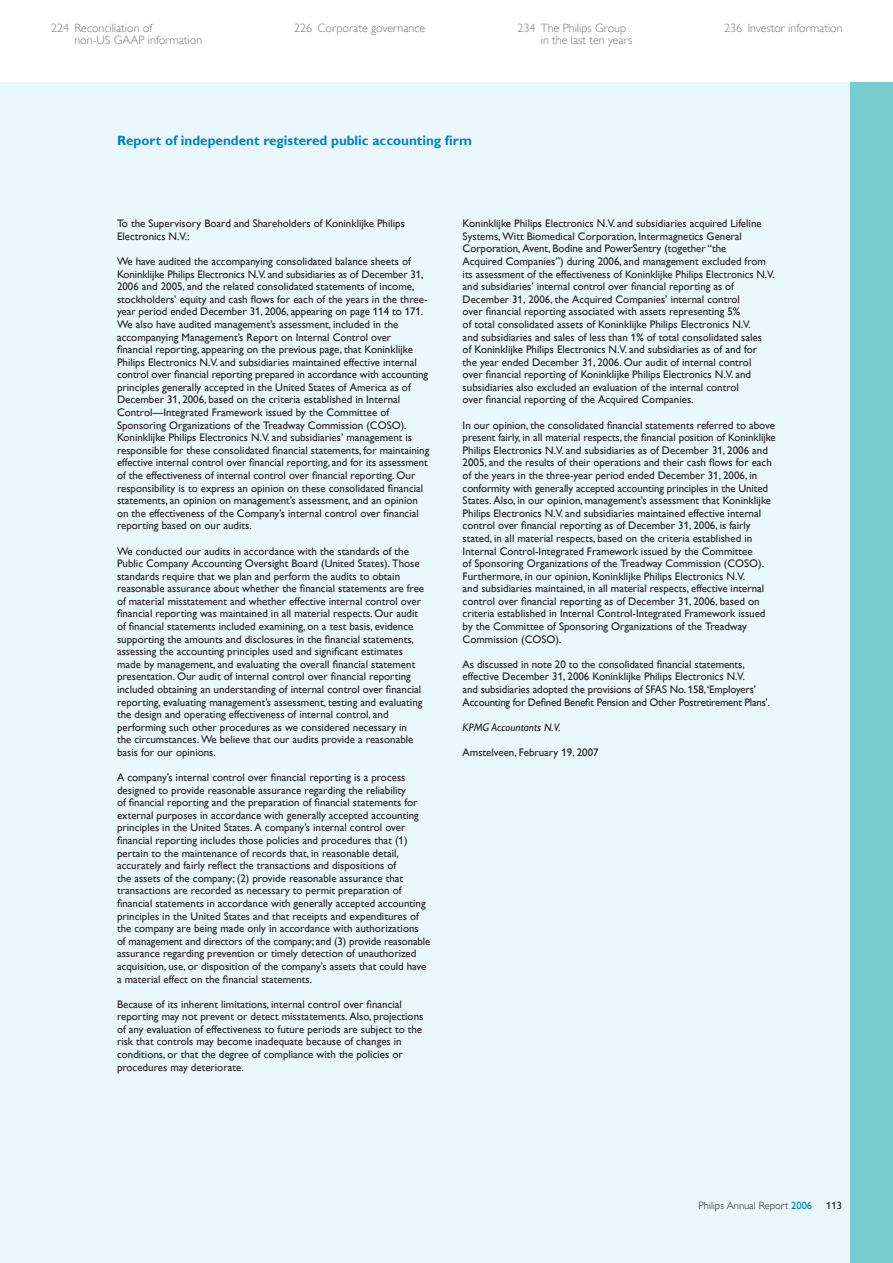
<style>
.page{position:relative;width:893px;height:1263px;background:#fff}
.page>*{position:absolute;margin:0;border:0;box-sizing:border-box;transform-origin:0 0}
.t1{font:700 13.5px "Gill Sans Alt One WGL";color:#0082c5}
.t2{font:12px/12px "Gill Sans Alt One WGL Light";color:#76787b}
.t3{font:10.95px/12.6px "Gill Sans Alt One WGL";color:#231f20}
.t4{font:italic 10.95px "Gill Sans Alt One WGL";color:#231f20}
.t5{font:10.5px "Gill Sans Alt One WGL Light";color:#231f20}
.t6{font:10.5px "Gill Sans Alt One WGL";color:#231f20}
.s1{font-family:"Gill Sans Alt One WGL";color:#0082c5}
</style>
<div class="page">
<div style="left:0;top:82px;width:893px;height:1181px;background:#eaf7fd"></div>
<div style="left:850px;top:82px;width:43px;height:1181px;background:#77ccd0"></div>
<p class="t2" style="left:51px;top:22px;width:103px">224 Reconciliation of</p>
<p class="t2" style="left:294px;top:22px;width:133px">226 Corporate governance</p>
<p class="t2" style="left:74px;top:34px;width:129px">non-US GAAP information</p>
<p class="t1" style="left:117px;top:133px;width:356px">Report of independent registered public accounting firm</p>
<p class="t2" style="left:541px;top:22px;width:93px;text-indent:-23px">234 The Philips Group in the last ten years</p>
<p class="t2" style="left:724px;top:22px;width:120px">236 Investor information</p>
<p class="t3" style="left:117px;top:217px;width:289px">To the Supervisory Board and Shareholders of Koninklijke Philips<br>Electronics N.V.:</p>
<p class="t3" style="left:117px;top:255px;width:314px">We have audited the accompanying consolidated balance sheets of Koninklijke Philips Electronics N.V. and subsidiaries as of December 31, 2006 and 2005, and the related consolidated statements of income, stockholders’ equity and cash flows for each of the years in the three&shy;year period ended December 31, 2006, appearing on page 114 to 171.<br>We also have audited management’s assessment, included in the accompanying Management’s Report on Internal Control over<br>financial reporting, appearing on the previous page, that Koninklijke Philips Electronics N.V. and subsidiaries maintained effective internal control over financial reporting prepared in accordance with accounting principles generally accepted in the United States of America as of December 31, 2006, based on the criteria established in Internal Control—Integrated Framework issued by the Committee of Sponsoring Organizations of the Treadway Commission (COSO).<br>Koninklijke Philips Electronics N.V. and subsidiaries’ management is responsible for these consolidated financial statements, for maintaining effective internal control over financial reporting, and for its assessment of the effectiveness of internal control over financial reporting. Our responsibility is to express an opinion on these consolidated financial statements, an opinion on management’s assessment, and an opinion on the effectiveness of the Company’s internal control over financial reporting based on our audits.</p>
<p class="t3" style="left:117px;top:544px;width:309px">We conducted our audits in accordance with the standards of the Public Company Accounting Oversight Board (United States). Those standards require that we plan and perform the audits to obtain reasonable assurance about whether the financial statements are free of material misstatement and whether effective internal control over financial reporting was maintained in all material respects. Our audit of financial statements included examining, on a test basis, evidence supporting the amounts and disclosures in the financial statements, assessing the accounting principles used and significant estimates made by management, and evaluating the overall financial statement presentation. Our audit of internal control over financial reporting included obtaining an understanding of internal control over financial reporting, evaluating management’s assessment, testing and evaluating the design and operating effectiveness of internal control, and performing such other procedures as we considered necessary in<br>the circumstances. We believe that our audits provide a reasonable basis for our opinions.</p>
<p class="t3" style="left:117px;top:771px;width:315px">A company’s internal control over financial reporting is a process designed to provide reasonable assurance regarding the reliability<br>of financial reporting and the preparation of financial statements for external purposes in accordance with generally accepted accounting principles in the United States. A company’s internal control over financial reporting includes those policies and procedures that (1) pertain to the maintenance of records that, in reasonable detail, accurately and fairly reflect the transactions and dispositions of<br>the assets of the company; (2) provide reasonable assurance that transactions are recorded as necessary to permit preparation of financial statements in accordance with generally accepted accounting principles in the United States and that receipts and expenditures of the company are being made only in accordance with authorizations<br>of management and directors of the company; and (3) provide reasonable assurance regarding prevention or timely detection of unauthorized acquisition, use, or disposition of the company’s assets that could have a material effect on the financial statements.</p>
<p class="t3" style="left:117px;top:997px;width:308px">Because of its inherent limitations, internal control over financial reporting may not prevent or detect misstatements. Also, projections of any evaluation of effectiveness to future periods are subject to the risk that controls may become inadequate because of changes in conditions, or that the degree of compliance with the policies or procedures may deteriorate.</p>
<p class="t3" style="left:463px;top:217px;width:314px">Koninklijke Philips Electronics N.V. and subsidiaries acquired Lifeline Systems, Witt Biomedical Corporation, Intermagnetics General Corporation, Avent, Bodine and PowerSentry (together “the<br>Acquired Companies”) during 2006, and management excluded from its assessment of the effectiveness of Koninklijke Philips Electronics N.V. and subsidiaries’ internal control over financial reporting as of December 31, 2006, the Acquired Companies’ internal control<br>over financial reporting associated with assets representing 5%<br>of total consolidated assets of Koninklijke Philips Electronics N.V.<br>and subsidiaries and sales of less than 1% of total consolidated sales<br>of Koninklijke Philips Electronics N.V. and subsidiaries as of and for<br>the year ended December 31, 2006. Our audit of internal control<br>over financial reporting of Koninklijke Philips Electronics N.V. and subsidiaries also excluded an evaluation of the internal control<br>over financial reporting of the Acquired Companies.</p>
<p class="t3" style="left:463px;top:418px;width:315px">In our opinion, the consolidated financial statements referred to above present fairly, in all material respects, the financial position of Koninklijke Philips Electronics N.V. and subsidiaries as of December 31, 2006 and 2005, and the results of their operations and their cash flows for each of the years in the three-year period ended December 31, 2006, in conformity with generally accepted accounting principles in the United States. Also, in our opinion, management’s assessment that Koninklijke Philips Electronics N.V. and subsidiaries maintained effective internal control over financial reporting as of December 31, 2006, is fairly stated, in all material respects, based on the criteria established in Internal Control-Integrated Framework issued by the Committee<br>of Sponsoring Organizations of the Treadway Commission (COSO).<br>Furthermore, in our opinion, Koninklijke Philips Electronics N.V.<br>and subsidiaries maintained, in all material respects, effective internal control over financial reporting as of December 31, 2006, based on criteria established in Internal Control-Integrated Framework issued by the Committee of Sponsoring Organizations of the Treadway Commission (COSO).</p>
<p class="t3" style="left:463px;top:658px;width:309px">As discussed in note 20 to the consolidated financial statements, effective December 31, 2006 Koninklijke Philips Electronics N.V.<br>and subsidiaries adopted the provisions of SFAS No. 158,‘Employers’ Accounting for Defined Benefit Pension and Other Postretirement Plans’.</p>
<p class="t4" style="left:463px;top:720px;width:99px">KPMG Accountants N.V.</p>
<p class="t3" style="left:463px;top:746px;width:138px">Amstelveen, February 19, 2007</p>
<p class="t5" style="left:698px;top:1199px;width:115px">Philips Annual Report <span class="s1">2006</span></p>
<p class="t6" style="left:826px;top:1199px;width:17px">113</p>
</div>
